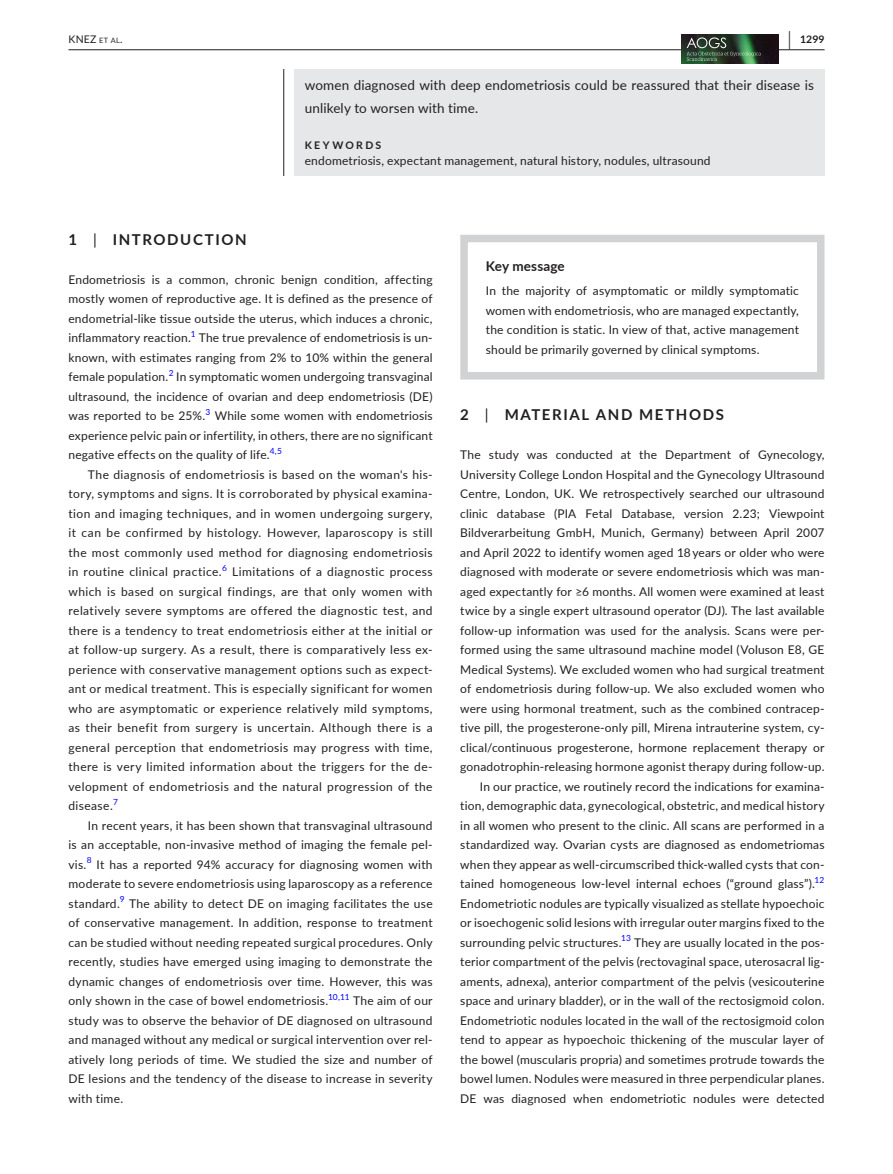
<style>
.page{position:relative;width:893px;height:1174px;background:#fff}
.page>*{position:absolute;margin:0;border:0;box-sizing:border-box;transform-origin:0 0}
.t1{font:700 15px "Lato";letter-spacing:.11em;color:#231f20}
.t2{font:13.5px/22.5px "Lato";letter-spacing:.01em;color:#231f20}
.t3{font:700 13.5px "Lato";letter-spacing:.01em;color:#231f20}
.t4{font:12px/19.5px "Lato";letter-spacing:.015em;color:#231f20;text-align:justify}
.t5{font:700 10.5px "Lato";letter-spacing:.215em;color:#231f20}
.t6{font:10.5px "Lato";color:#231f20}
.t7{font:8.4px "Lato";color:#00f}
.s1{font-size:7.35px}
.s2{font-size:19.5px}
.s3{font-weight:400}
</style>
<div class="page">
<hr style="left:68px;top:49px;width:756px;height:1px;background:#231f20">
<img style="left:682px;top:34px;width:97px;height:30px">
<svg style="left:687px;top:37px;width:74px;height:24px;background:#3f5843"></svg>
<div style="left:294px;top:69px;width:530px;height:107px;background:#e6e7e9"></div>
<hr style="left:283px;top:69px;width:1px;height:107px;background:#231f20">
<div style="left:460px;top:235px;width:364px;height:144px;border:8px solid #d1d2d4"></div>
<p class="t6" style="left:68px;top:31px;width:56px">KNEZ <span class="s1">et al</span>.</p>
<p class="t5" style="left:789px;top:31px;width:37px"><span class="s2">|</span> 1299</p>
<p class="t2" style="left:305px;top:74px;width:511px">women diagnosed with deep endometriosis could be reassured that their disease is unlikely to worsen with time.</p>
<p class="t5" style="left:305px;top:137px;width:78px">KEYWORDS</p>
<p class="t4" style="left:305px;top:151px;width:407px">endometriosis, expectant management, natural history, nodules, ultrasound</p>
<p class="t1" style="left:68px;top:228px;width:180px">1 <span class="s3">|</span> INTRODUCTION</p>
<p class="t4" style="left:68px;top:269px;width:366px">Endometriosis is a common, chronic benign condition, affecting mostly women of reproductive age. It is defined as the presence of endometrial-like tissue outside the uterus, which induces a chronic, inflammatory reaction.<sup>1</sup> The true prevalence of endometriosis is un&shy;known, with estimates ranging from 2% to 10% within the general female population.<sup>2</sup> In symptomatic women undergoing transvaginal ultrasound, the incidence of ovarian and deep endometriosis (DE) was reported to be 25%.<sup>3</sup> While some women with endometriosis experience pelvic pain or infertility, in others, there are no significant negative effects on the quality of life.</p>
<p class="t7" style="left:270px;top:445px;width:14px">4,5</p>
<p class="t4" style="left:68px;top:464px;width:366px;text-indent:20px">The diagnosis of endometriosis is based on the woman's his&shy;tory, symptoms and signs. It is corroborated by physical examina&shy;tion and imaging techniques, and in women undergoing surgery, it can be confirmed by histology. However, laparoscopy is still the most commonly used method for diagnosing endometriosis in routine clinical practice.</p>
<p class="t7" style="left:222px;top:562px;width:6px">6</p>
<p class="t4" style="left:68px;top:561px;width:366px;text-indent:164px">Limitations of a diagnostic process which is based on surgical findings, are that only women with relatively severe symptoms are offered the diagnostic test, and there is a tendency to treat endometriosis either at the initial or at follow-up surgery. As a result, there is comparatively less ex&shy;perience with conservative management options such as expect&shy;ant or medical treatment. This is especially significant for women who are asymptomatic or experience relatively mild symptoms, as their benefit from surgery is uncertain. Although there is a general perception that endometriosis may progress with time, there is very limited information about the triggers for the de&shy;velopment of endometriosis and the natural progression of the disease.</p>
<p class="t7" style="left:113px;top:796px;width:6px">7</p>
<p class="t4" style="left:68px;top:815px;width:366px;text-indent:20px">In recent years, it has been shown that transvaginal ultrasound is an acceptable, non-invasive method of imaging the female pel&shy;vis.</p>
<p class="t7" style="left:87px;top:854px;width:6px">8</p>
<p class="t4" style="left:68px;top:854px;width:366px;text-indent:28px">It has a reported 94% accuracy for diagnosing women with moderate to severe endometriosis using laparoscopy as a reference standard.</p>
<p class="t7" style="left:120px;top:893px;width:6px">9</p>
<p class="t4" style="left:68px;top:893px;width:366px;text-indent:61px">The ability to detect DE on imaging facilitates the use of conservative management. In addition, response to treatment can be studied without needing repeated surgical procedures. Only recently, studies have emerged using imaging to demonstrate the dynamic changes of endometriosis over time. However, this was only shown in the case of bowel endometriosis.<sup>10,11</sup> The aim of our study was to observe the behavior of DE diagnosed on ultrasound and managed without any medical or surgical intervention over rel&shy;atively long periods of time. We studied the size and number of DE lesions and the tendency of the disease to increase in severity with time.</p>
<p class="t3" style="left:486px;top:256px;width:81px">Key message</p>
<p class="t4" style="left:486px;top:280px;width:315px">In the majority of asymptomatic or mildly symptomatic women with endometriosis, who are managed expectantly, the condition is static. In view of that, active management should be primarily governed by clinical symptoms.</p>
<p class="t1" style="left:460px;top:404px;width:265px">2 <span class="s3">|</span> MATERIAL AND METHODS</p>
<p class="t4" style="left:460px;top:444px;width:366px">The study was conducted at the Department of Gynecology,</p>
<p class="t4" style="left:460px;top:464px;width:366px">University College London Hospital and the Gynecology Ultrasound</p>
<p class="t4" style="left:460px;top:483px;width:366px">Centre, London, UK. We retrospectively searched our ultrasound</p>
<p class="t4" style="left:460px;top:503px;width:366px">clinic database (PIA Fetal Database, version 2.23; Viewpoint</p>
<p class="t4" style="left:460px;top:522px;width:366px">Bildverarbeitung GmbH, Munich, Germany) between April 2007</p>
<p class="t4" style="left:460px;top:542px;width:366px">and April 2022 to identify women aged 18 years or older who were</p>
<p class="t4" style="left:460px;top:561px;width:366px">diagnosed with moderate or severe endometriosis which was man-</p>
<p class="t4" style="left:460px;top:581px;width:366px">aged expectantly for ≥6 months. All women were examined at least</p>
<p class="t4" style="left:460px;top:600px;width:366px">twice by a single expert ultrasound operator (DJ). The last available</p>
<p class="t4" style="left:460px;top:620px;width:366px">follow-up information was used for the analysis. Scans were per-</p>
<p class="t4" style="left:460px;top:639px;width:366px">formed using the same ultrasound machine model (Voluson E8, GE</p>
<p class="t4" style="left:460px;top:659px;width:366px">Medical Systems). We excluded women who had surgical treatment</p>
<p class="t4" style="left:460px;top:678px;width:366px">of endometriosis during follow-up. We also excluded women who</p>
<p class="t4" style="left:460px;top:698px;width:366px">were using hormonal treatment, such as the combined contracep-</p>
<p class="t4" style="left:460px;top:717px;width:366px">tive pill, the progesterone-only pill, Mirena intrauterine system, cy-</p>
<p class="t4" style="left:460px;top:737px;width:366px">clical/continuous progesterone, hormone replacement therapy or</p>
<p class="t4" style="left:460px;top:756px;width:366px">gonadotrophin-releasing hormone agonist therapy during follow-up.</p>
<p class="t4" style="left:480px;top:776px;width:346px">In our practice, we routinely record the indications for examina-</p>
<p class="t4" style="left:460px;top:795px;width:366px">tion, demographic data, gynecological, obstetric, and medical history</p>
<p class="t4" style="left:460px;top:815px;width:366px">in all women who present to the clinic. All scans are performed in a</p>
<p class="t4" style="left:460px;top:834px;width:366px">standardized way. Ovarian cysts are diagnosed as endometriomas</p>
<p class="t4" style="left:460px;top:854px;width:366px">when they appear as well-circumscribed thick-walled cysts that con-</p>
<p class="t4" style="left:460px;top:873px;width:356px">tained homogeneous low-level internal echoes (“ground glass”).</p>
<p class="t7" style="left:815px;top:874px;width:11px">12</p>
<p class="t4" style="left:460px;top:893px;width:366px">Endometriotic nodules are typically visualized as stellate hypoechoic or isoechogenic solid lesions with irregular outer margins fixed to the surrounding pelvic structures.</p>
<p class="t7" style="left:621px;top:932px;width:11px">13</p>
<p class="t4" style="left:460px;top:932px;width:366px;text-indent:174px">They are usually located in the pos&shy;terior compartment of the pelvis (rectovaginal space, uterosacral lig&shy;aments, adnexa), anterior compartment of the pelvis (vesicouterine space and urinary bladder), or in the wall of the rectosigmoid colon.<br>Endometriotic nodules located in the wall of the rectosigmoid colon tend to appear as hypoechoic thickening of the muscular layer of the bowel (muscularis propria) and sometimes protrude towards the bowel lumen. Nodules were measured in three perpendicular planes.<br>DE was diagnosed when endometriotic nodules were detected</p>
</div>
